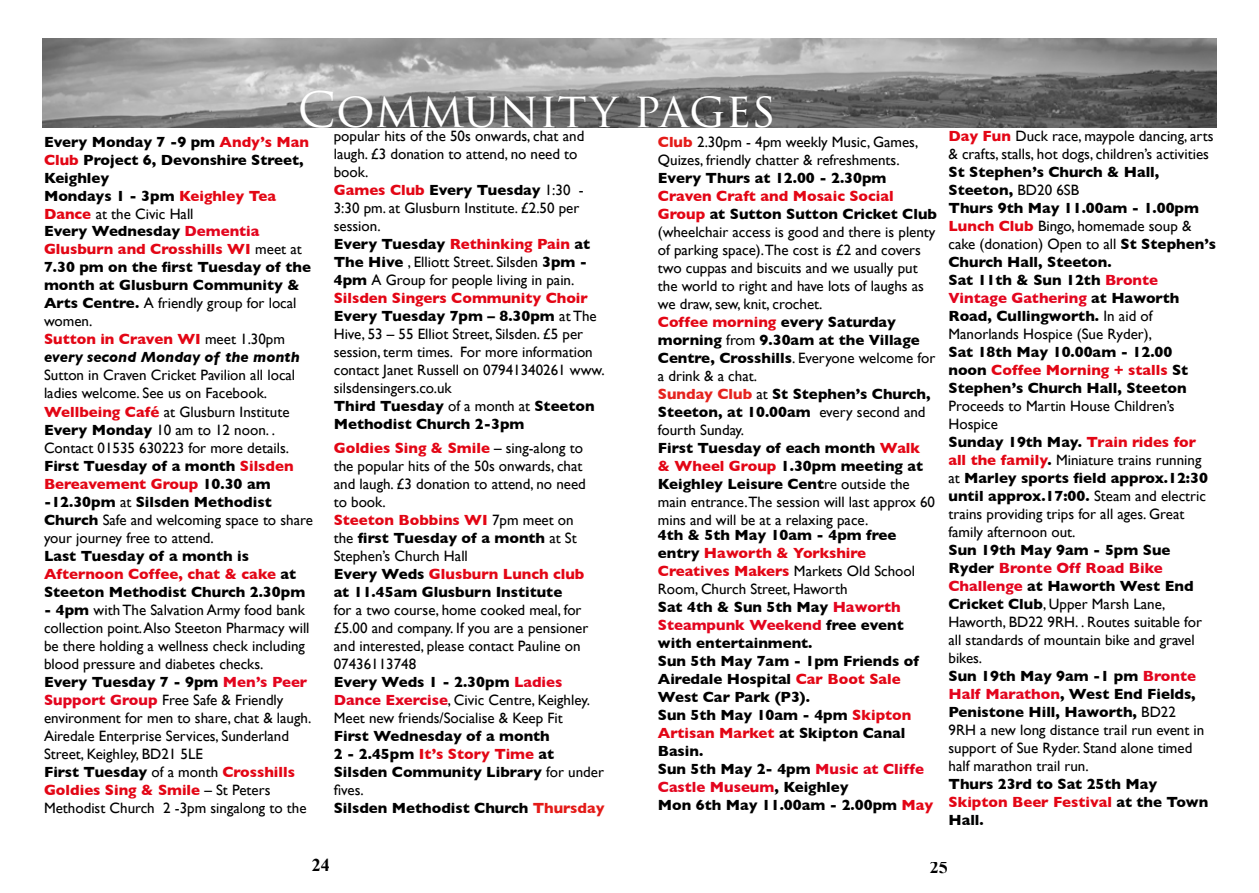
<style>
.page{position:relative;width:1259px;height:893px;background:#fff}
.page>*{position:absolute;margin:0;border:0;box-sizing:border-box;transform-origin:0 0}
.t1{font:47.55px "Trajan Pro 3";color:#fff}
.t2{font:700 18px "Times New Roman";color:#000}
.t3{font:15px/18px "Gill Sans";color:#000}
.t4{font:700 15px/18px "Gill Sans";color:#000}
.s1{font-weight:700;color:#e41b18}
.s2{font-weight:700;color:#e30615}
.s3{font-weight:700}
.s4{font-weight:700;color:#e5231e}
.s5{color:#e30615}
.s6{font-weight:400}
.s7{color:#e3051e}
.s8{font-weight:700;color:#e3051e}
.s9{color:#e41b18}
.s10{color:#e30613}
.s11{color:#fff}
.s12{font-style:italic}
</style>
<div class="page">
<img style="left:43px;top:38px;width:1173px;height:89px">
<h1 class="t1" style="left:298px;top:77px;width:479px">COMMUNITY PAGES</h1>
<p class="t3" style="left:658px;top:133px;width:262px"><span class="s1">Club</span> 2.30pm - 4pm weekly Music, Games,<br>Quizes, friendly chatter &amp; refreshments.</p>
<p class="t4" style="left:658px;top:169px;width:230px">Every Thurs at 12.00 - 2.30pm</p>
<p class="t3" style="left:658px;top:187px;width:281px"><span class="s2">Craven Craft and Mosaic Social Group</span> <span class="s3">at Sutton Sutton Cricket Club </span>(wheelchair access is good and there is plenty of parking space).The cost is £2 and covers two cuppas and biscuits and we usually put the world to right and have lots of laughs as we draw, sew, knit, crochet.<br><span class="s2">Coffee morning</span> <span class="s3">every Saturday morning</span> from <span class="s3">9.30am at the Village Centre, Crosshills</span>. Everyone welcome for a drink &amp; a chat.<br><span class="s4">Sunday Club</span> at <span class="s3">St Stephen’s Church, Steeton, at 10.00am</span> every second and fourth Sunday.<br><span class="s3">First Tuesday of each month</span> <span class="s2">Walk<br>&amp; Wheel Group</span> <span class="s3">1.30pm meeting at Keighley Leisure Cent</span>re outside the main entrance.The session will last approx 60 mins and will be at a relaxing pace.</p>
<p class="t4" style="left:658px;top:526px;width:277px">4th &amp; 5th May 10am - 4pm free entry <span class="s5">Haworth &amp; Yorkshire<br>Creatives Makers</span> <span class="s6">Markets Old School<br>Room, Church Street, Haworth<br></span>Sat 4th &amp; Sun 5th May <span class="s7">Haworth<br>Steampunk Weekend</span> free event with entertainment.<br>Sun 5th May 7am - 1pm Friends of<br>Airedale Hospital <span class="s5">Car Boot Sale<br></span>West Car Park (P3).<br>Sun 5th May 10am - 4pm <span class="s5">Skipton<br>Artisan Market</span> at Skipton Canal<br>Basin.<br>Sun 5th May 2- 4pm <span class="s7">Music at Cliffe<br>Castle Museum</span>, Keighley<br>Mon 6th May 11.00am - 2.00pm <span class="s5">May</span></p>
<p class="t3" style="left:334px;top:127px;width:272px">popular hits of the 50s onwards, chat and laugh. £3 donation to attend, no need to book.<br><span class="s2">Games Club</span> <span class="s3">Every Tuesday</span> 1:30 -<br>3:30 pm. at Glusburn Institute. £2.50 per session.<br><span class="s3">Every Tuesday</span> <span class="s2">Rethinking Pain</span> <span class="s3">at<br>The Hive</span> , Elliott Street. Silsden <span class="s3">3pm -<br>4pm</span> A Group for people living in pain.<br><span class="s2">Silsden Singers Community Choir<br></span><span class="s3">Every Tuesday 7pm – 8.30pm</span> at The<br>Hive, 53 – 55 Elliot Street, Silsden. £5 per session, term times. For more information contact Janet Russell on 07941340261 www. silsdensingers.co.uk<br><span class="s3">Third Tuesday</span> of a month at <span class="s3">Steeton<br>Methodist Church 2-3pm</span></p>
<p class="t3" style="left:334px;top:439px;width:254px"><span class="s2">Goldies Sing &amp; Smile</span> – sing-along to the popular hits of the 50s onwards, chat and laugh. £3 donation to attend, no need to book.<br><span class="s2">Steeton Bobbins WI</span> 7pm meet on the <span class="s3">first Tuesday of a month</span> at St<br>Stephen’s Church Hall<br><span class="s3">Every Weds</span> <span class="s2">Glusburn Lunch club </span><span class="s3">at 11.45am Glusburn Institute</span></p>
<p class="t3" style="left:334px;top:601px;width:258px">for a two course, home cooked meal, for £5.00 and company. If you are a pensioner and interested, please contact Pauline on 07436113748<br><span class="s3">Every Weds 1 - 2.30pm</span> <span class="s8">Ladies Dance Exercise</span>, Civic Centre, Keighley.<br>Meet new friends/Socialise &amp; Keep Fit</p>
<p class="t4" style="left:334px;top:727px;width:272px">First Wednesday of a month<br>2 - 2.45pm <span class="s5">It’s Story Time</span> at<br>Silsden Community Library <span class="s6">for under fives.<br></span>Silsden Methodist Church <span class="s9">Thursday</span></p>
<p class="t4" style="left:44px;top:133px;width:267px">Every Monday 7 -9 pm <span class="s5">Andy’s Man<br>Club</span> Project 6, Devonshire Street,<br>Keighley<br>Mondays 1 - 3pm <span class="s10">Keighley Tea<br>Dance</span> <span class="s6">at the Civic Hall</span></p>
<p class="t4" style="left:44px;top:221px;width:269px"><span class="s11">Every Wednesday Dementia<br></span><span class="s5">Glusburn and Crosshills WI</span> <span class="s6">meet at<br></span>7.30 pm on the first Tuesday of the month at Glusburn Community &amp;<br>Arts Centre. <span class="s6">A friendly group for local women.<br></span><span class="s5">Sutton in Craven WI</span> <span class="s6">meet 1.30pm </span><span class="s12">every second Monday of the month</span></p>
<p class="t3" style="left:44px;top:365px;width:253px">Sutton in Craven Cricket Pavilion all local ladies welcome. See us on Facebook.</p>
<p class="t3" style="left:44px;top:403px;width:270px"><span class="s2">Wellbeing Café</span> at Glusburn Institute <span class="s3">Every Monday</span> 10 am to 12 noon. .<br>Contact 01535 630223 for more details.<br><span class="s3">First Tuesday of a month</span> <span class="s2">Silsden Bereavement Group</span> <span class="s3">10.30 am -12.30pm</span> at <span class="s3">Silsden Methodist Church</span> Safe and welcoming space to share your journey free to attend.</p>
<p class="t4" style="left:44px;top:547px;width:263px">Last Tuesday of a month is<br><span class="s5">Afternoon Coffee, chat &amp; cake</span> at<br>Steeton Methodist Church 2.30pm</p>
<p class="t3" style="left:44px;top:601px;width:269px"><span class="s3">- 4pm</span> with The Salvation Army food bank collection point. Also Steeton Pharmacy will be there holding a wellness check including blood pressure and diabetes checks.<br><span class="s3">Every Tuesday 7 - 9pm</span> <span class="s8">Men’s Peer Support Group</span> Free Safe &amp; Friendly environment for men to share, chat &amp; laugh.<br>Airedale Enterprise Services, Sunderland Street, Keighley, BD21 5LE<br><span class="s3">First Tuesday</span> of a month <span class="s2">Crosshills Goldies Sing &amp; Smile</span> – St Peters Methodist Church 2 -3pm singalong to the</p>
<p class="t3" style="left:948px;top:126px;width:267px"><span class="s2">Day Fun</span> Duck race, maypole dancing, arts &amp; crafts, stalls, hot dogs, children’s activities</p>
<p class="t4" style="left:948px;top:162px;width:269px">St Stephen’s Church &amp; Hall,<br>Steeton, <span class="s6">BD20 6SB<br></span>Thurs 9th May 11.00am - 1.00pm<br><span class="s5">Lunch Club</span> <span class="s6">Bingo, homemade soup &amp; cake (donation) Open to all</span> St Stephen’s<br>Church Hall, Steeton.<br>Sat 11th &amp; Sun 12th <span class="s7">Bronte<br>Vintage Gathering</span> at Haworth<br>Road, Cullingworth. <span class="s6">In aid of<br>Manorlands Hospice (Sue Ryder),</span></p>
<p class="t4" style="left:948px;top:342px;width:241px">Sat 18th May 10.00am - 12.00 noon <span class="s5">Coffee Morning + stalls</span> St<br>Stephen’s Church Hall, Steeton</p>
<p class="t3" style="left:948px;top:396px;width:261px">Proceeds to Martin House Children’s<br>Hospice<br><span class="s3">Sunday 19th May.</span> <span class="s2">Train rides for all the family</span><span class="s3">.</span> Miniature trains running at <span class="s3">Marley sports field approx.12:30 until approx.17:00.</span> Steam and electric trains providing trips for all ages. Great family afternoon out.</p>
<p class="t3" style="left:948px;top:540px;width:257px"><span class="s3">Sun 19th May 9am - 5pm Sue<br>Ryder</span> <span class="s8">Bronte Off Road Bike<br>Challenge</span> <span class="s3">at Haworth West End<br>Cricket Club</span>, Upper Marsh Lane,<br>Haworth, BD22 9RH. . Routes suitable for all standards of mountain bike and gravel bikes.<br><span class="s3">Sun 19th May 9am -1 pm</span> <span class="s8">Bronte<br>Half Marathon</span><span class="s3">, West End Fields,<br>Penistone Hill, Haworth,</span> BD22<br>9RH a new long distance trail run event in support of Sue Ryder. Stand alone timed half marathon trail run.</p>
<p class="t4" style="left:948px;top:774px;width:261px">Thurs 23rd to Sat 25th May<br><span class="s5">Skipton Beer Festival</span> at the Town<br>Hall.</p>
<p class="t2" style="left:312px;top:852px;width:19px">24</p>
<p class="t2" style="left:930px;top:854px;width:19px">25</p>
</div>
